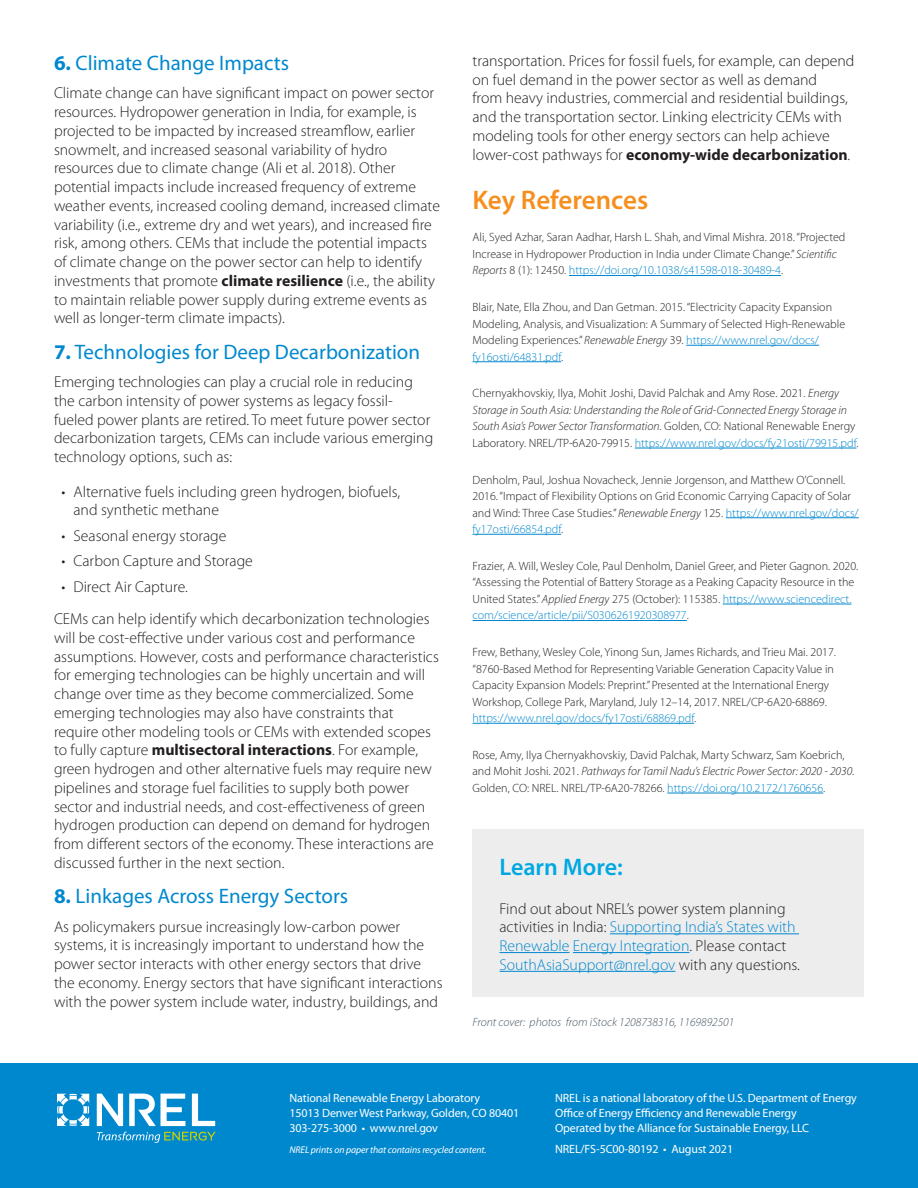
<style>
.page{position:relative;width:918px;height:1188px;background:#fff}
.page>*{position:absolute;margin:0;border:0;box-sizing:border-box;transform-origin:0 0}
.t1{font:600 27px "Myriad Pro";color:#f68f1e}
.Contact_Header{font:600 24px "Myriad Pro";color:#00a8e2}
.t2{font:21px "Myriad Pro";color:#0088ce}
.Body_L1{font:300 15.75px/18.8px "Myriad Pro";color:#231f20}
.Contact_Header-2{font:300 15.75px/18.8px "Myriad Pro";color:#231f20}
.Paragraph_Style_1{font:300 12px/16.5px "Myriad Pro";color:#231f20}
.Boilerplate{font:12px/15px "Myriad Pro";letter-spacing:-.01em;color:#fff}
.Body_L1-2{font:italic 300 12px "Myriad Pro";color:#475865}
.Recycled_Content{font:italic 9.75px "Myriad Pro";letter-spacing:-.01em;color:#fff}
.s1{font-weight:700}
.s2{font-style:italic}
.s3{color:#0088ce}
</style>
<div class="page">
<div style="left:0;top:1063px;width:918px;height:125px;background:#0088ce"></div>
<svg style="left:57px;top:1094px;width:32px;height:32px"></svg>
<svg style="left:97px;top:1094px;width:26px;height:32px"></svg>
<svg style="left:129px;top:1094px;width:56px;height:32px"></svg>
<svg style="left:192px;top:1094px;width:23px;height:32px"></svg>
<svg style="left:97px;top:1132px;width:119px;height:11px"></svg>
<hr style="left:569px;top:275px;width:212px;height:1px;background:#0088ce">
<hr style="left:686px;top:345px;width:133px;height:1px;background:#0088ce">
<hr style="left:472px;top:361px;width:89px;height:1px;background:#0088ce">
<hr style="left:635px;top:448px;width:221px;height:1px;background:#0088ce">
<hr style="left:726px;top:517px;width:133px;height:1px;background:#0088ce">
<hr style="left:472px;top:534px;width:89px;height:1px;background:#0088ce">
<hr style="left:723px;top:604px;width:128px;height:1px;background:#0088ce">
<hr style="left:472px;top:620px;width:215px;height:1px;background:#0088ce">
<hr style="left:472px;top:723px;width:222px;height:1px;background:#0088ce">
<hr style="left:667px;top:793px;width:156px;height:1px;background:#0088ce">
<div style="left:472px;top:830px;width:392px;height:167px;background:#eeedee"></div>
<hr style="left:610px;top:933px;width:189px;height:1px;background:#0088ce">
<hr style="left:500px;top:952px;width:70px;height:1px;background:#0088ce">
<hr style="left:573px;top:952px;width:116px;height:1px;background:#0088ce">
<hr style="left:500px;top:971px;width:175px;height:1px;background:#0088ce">
<h2 class="t2" style="left:54px;top:50px;width:237px"><span class="s1">6.</span> Climate Change Impacts</h2>
<p class="Body_L1" style="left:54px;top:83px;width:388px">Climate change can have significant impact on power sector resources. Hydropower generation in India, for example, is projected to be impacted by increased streamflow, earlier snowmelt, and increased seasonal variability of hydro resources due to climate change (Ali et al. 2018). Other potential impacts include increased frequency of extreme weather events, increased cooling demand, increased climate variability (i.e., extreme dry and wet years), and increased fire risk, among others. CEMs that include the potential impacts of climate change on the power sector can help to identify investments that promote <span class="s1">climate resilience</span> (i.e., the ability to maintain reliable power supply during extreme events as well as longer-term climate impacts).</p>
<h2 class="t2" style="left:54px;top:339px;width:368px"><span class="s1">7.</span> Technologies for Deep Decarbonization</h2>
<p class="Body_L1" style="left:54px;top:372px;width:381px">Emerging technologies can play a crucial role in reducing the carbon intensity of power systems as legacy fossil&shy;fueled power plants are retired. To meet future power sector decarbonization targets, CEMs can include various emerging technology options, such as:</p>
<p class="Body_L1" style="left:74px;top:482px;width:328px;text-indent:-12px">• Alternative fuels including green hydrogen, biofuels, and synthetic methane</p>
<p class="Body_L1" style="left:62px;top:526px;width:167px">• Seasonal energy storage</p>
<p class="Body_L1" style="left:62px;top:551px;width:193px">• Carbon Capture and Storage</p>
<p class="Body_L1" style="left:62px;top:577px;width:128px">• Direct Air Capture.</p>
<p class="Body_L1" style="left:54px;top:609px;width:386px">CEMs can help identify which decarbonization technologies will be cost-effective under various cost and performance assumptions. However, costs and performance characteristics for emerging technologies can be highly uncertain and will change over time as they become commercialized. Some emerging technologies may also have constraints that require other modeling tools or CEMs with extended scopes to fully capture <span class="s1">multisectoral interactions</span>. For example, green hydrogen and other alternative fuels may require new pipelines and storage fuel facilities to supply both power sector and industrial needs, and cost-effectiveness of green hydrogen production can depend on demand for hydrogen from different sectors of the economy. These interactions are discussed further in the next section.</p>
<h2 class="t2" style="left:54px;top:883px;width:296px"><span class="s1">8.</span> Linkages Across Energy Sectors</h2>
<p class="Body_L1" style="left:54px;top:917px;width:390px">As policymakers pursue increasingly low-carbon power systems, it is increasingly important to understand how the power sector interacts with other energy sectors that drive the economy. Energy sectors that have significant interactions with the power system include water, industry, buildings, and</p>
<p class="Body_L1" style="left:472px;top:51px;width:383px">transportation. Prices for fossil fuels, for example, can depend on fuel demand in the power sector as well as demand<br>from heavy industries, commercial and residential buildings, and the transportation sector. Linking electricity CEMs with modeling tools for other energy sectors can help achieve lower-cost pathways for <span class="s1">economy-wide decarbonization</span>.</p>
<h1 class="t1" style="left:472px;top:183px;width:177px">Key References</h1>
<p class="Paragraph_Style_1" style="left:472px;top:229px;width:374px">Ali, Syed Azhar, Saran Aadhar, Harsh L. Shah, and Vimal Mishra. 2018. “Projected<br>Increase in Hydropower Production in India under Climate Change.” <span class="s2">Scientific<br>Reports</span> 8 (1): 12450. <span class="s3">https://doi.org/10.1038/s41598-018-30489-4</span>.</p>
<p class="Paragraph_Style_1" style="left:472px;top:299px;width:374px">Blair, Nate, Ella Zhou, and Dan Getman. 2015. “Electricity Capacity Expansion Modeling, Analysis, and Visualization: A Summary of Selected High-Renewable Modeling Experiences.” <span class="s2">Renewable Energy</span> 39. <span class="s3">https://www.nrel.gov/docs/ fy16osti/64831.pdf</span>.</p>
<p class="Paragraph_Style_1" style="left:472px;top:385px;width:388px">Chernyakhovskiy, Ilya, Mohit Joshi, David Palchak and Amy Rose. 2021. <span class="s2">Energy Storage in South Asia: Understanding the Role of Grid-Connected Energy Storage in South Asia’s Power Sector Transformation</span>. Golden, CO: National Renewable Energy Laboratory. NREL/TP-6A20-79915. <span class="s3">https://www.nrel.gov/docs/fy21osti/79915.pdf</span>.</p>
<p class="Paragraph_Style_1" style="left:472px;top:471px;width:388px">Denholm, Paul, Joshua Novacheck, Jennie Jorgenson, and Matthew O’Connell.<br>2016. “Impact of Flexibility Options on Grid Economic Carrying Capacity of Solar and Wind: Three Case Studies.” <span class="s2">Renewable Energy</span> 125. <span class="s3">https://www.nrel.gov/docs/ fy17osti/66854.pdf</span>.</p>
<p class="Paragraph_Style_1" style="left:472px;top:557px;width:387px">Frazier, A. Will, Wesley Cole, Paul Denholm, Daniel Greer, and Pieter Gagnon. 2020. “Assessing the Potential of Battery Storage as a Peaking Capacity Resource in the United States.” <span class="s2">Applied Energy</span> 275 (October): 115385. <span class="s3">https://www.sciencedirect. com/science/article/pii/S0306261920308977</span>.</p>
<p class="Paragraph_Style_1" style="left:472px;top:644px;width:365px">Frew, Bethany, Wesley Cole, Yinong Sun, James Richards, and Trieu Mai. 2017. “8760-Based Method for Representing Variable Generation Capacity Value in Capacity Expansion Models: Preprint.” Presented at the International Energy Workshop, College Park, Maryland, July 12–14, 2017. NREL/CP-6A20-68869. <span class="s3">https://www.nrel.gov/docs/fy17osti/68869.pdf</span>.</p>
<p class="Paragraph_Style_1" style="left:472px;top:746px;width:383px">Rose, Amy, Ilya Chernyakhovskiy, David Palchak, Marty Schwarz, Sam Koebrich, and Mohit Joshi. 2021. <span class="s2">Pathways for Tamil Nadu’s Electric Power Sector: 2020 - 2030</span>.<br>Golden, CO: NREL. NREL/TP-6A20-78266. <span class="s3">https://doi.org/10.2172/1760656</span>.</p>
<p class="Contact_Header" style="left:500px;top:851px;width:125px">Learn More:</p>
<p class="Contact_Header-2" style="left:500px;top:899px;width:302px">Find out about NREL’s power system planning activities in India: <span class="s3">Supporting India’s States with Renewable Energy Integration</span>. Please contact <span class="s3">SouthAsiaSupport@nrel.gov</span> with any questions.</p>
<p class="Body_L1-2" style="left:472px;top:1015px;width:263px">Front cover: photos from iStock 1208738316, 1169892501</p>
<p class="Boilerplate" style="left:290px;top:1090px;width:231px">National Renewable Energy Laboratory<br>15013 Denver West Parkway, Golden, CO 80401<br>303-275-3000 • www.nrel.gov</p>
<p class="Recycled_Content" style="left:290px;top:1143px;width:198px">NREL prints on paper that contains recycled content.</p>
<p class="Boilerplate" style="left:555px;top:1090px;width:303px">NREL is a national laboratory of the U.S. Department of Energy<br>Office of Energy Efficiency and Renewable Energy<br>Operated by the Alliance for Sustainable Energy, LLC</p>
<p class="Boilerplate" style="left:555px;top:1141px;width:180px">NREL/FS-5C00-80192 • August 2021</p>
</div>
